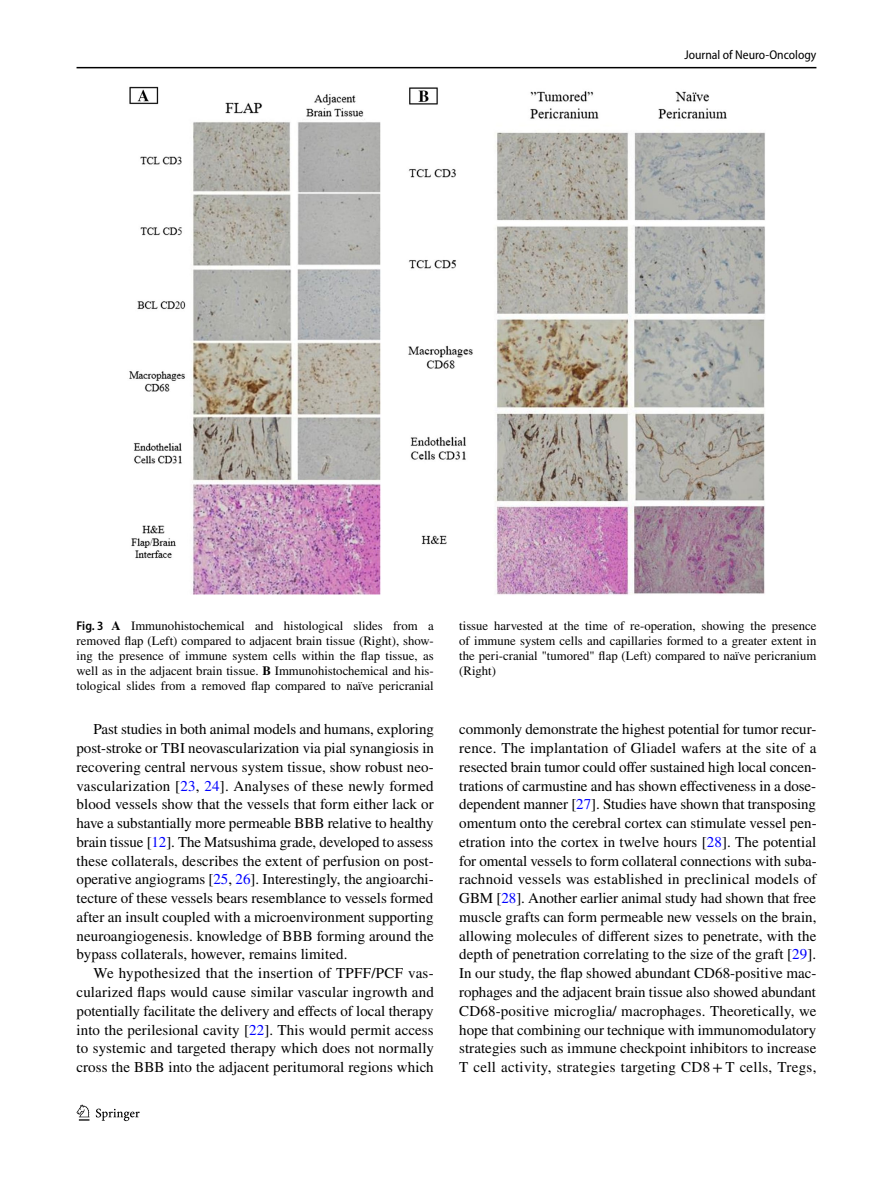
<style>
.page{position:relative;width:893px;height:1187px;background:#fff}
.page>*{position:absolute;margin:0;border:0;box-sizing:border-box;transform-origin:0 0}
.t1{font:15px/18.8px "STIX";letter-spacing:.005em;color:#000;text-align:justify}
.t2{font:12.75px/15px "STIX";color:#000;text-align:justify}
.t3{font:semi-condensed 12.75px "Myriad Pro";color:#000}
.s1{font-family:"Myriad Pro";font-weight:600;font-stretch:semi-condensed}
.s2{font-weight:700}
.s3{color:#00f}
</style>
<div class="page">
<hr style="left:77px;top:67px;width:739px;height:1px;background:#000">
<svg style="left:77px;top:1104px;width:12px;height:16px"></svg>
<svg style="left:96px;top:1108px;width:44px;height:12px"></svg>
<img style="left:129px;top:87px;width:636px;height:508px">
<p class="t3" style="left:684px;top:48px;width:134px">Journal of Neuro-Oncology</p>
<p class="t2" style="left:77px;top:619px;width:359px"><span class="s1">Fig. 3</span> <span class="s2">A</span> Immunohistochemical and histological slides from a removed flap (Left) compared to adjacent brain tissue (Right), show&shy;ing the presence of immune system cells within the flap tissue, as well as in the adjacent brain tissue. <span class="s2">B</span> Immunohistochemical and his&shy;tological slides from a removed flap compared to naïve pericranial</p>
<p class="t2" style="left:459px;top:619px;width:359px">tissue harvested at the time of re-operation, showing the presence of immune system cells and capillaries formed to a greater extent in the peri-cranial "tumored" flap (Left) compared to naïve pericranium (Right)</p>
<p class="t1" style="left:77px;top:721px;width:359px;text-indent:17px">Past studies in both animal models and humans, exploring post-stroke or TBI neovascularization via pial synangiosis in recovering central nervous system tissue, show robust neo&shy;vascularization [<span class="s3">23</span>, <span class="s3">24</span>]. Analyses of these newly formed blood vessels show that the vessels that form either lack or have a substantially more permeable BBB relative to healthy brain tissue [<span class="s3">12</span>]. The Matsushima grade, developed to assess these collaterals, describes the extent of perfusion on post&shy;operative angiograms [<span class="s3">25</span>, <span class="s3">26</span>]. Interestingly, the angioarchi&shy;tecture of these vessels bears resemblance to vessels formed after an insult coupled with a microenvironment supporting neuroangiogenesis. knowledge of BBB forming around the bypass collaterals, however, remains limited.</p>
<p class="t1" style="left:77px;top:964px;width:359px;text-indent:17px">We hypothesized that the insertion of TPFF/PCF vas&shy;cularized flaps would cause similar vascular ingrowth and potentially facilitate the delivery and effects of local therapy into the perilesional cavity [<span class="s3">22</span>]. This would permit access to systemic and targeted therapy which does not normally cross the BBB into the adjacent peritumoral regions which</p>
<p class="t1" style="left:459px;top:721px;width:359px">commonly demonstrate the highest potential for tumor recur&shy;rence. The implantation of Gliadel wafers at the site of a resected brain tumor could offer sustained high local concen&shy;trations of carmustine and has shown effectiveness in a dose&shy;dependent manner [<span class="s3">27</span>]. Studies have shown that transposing omentum onto the cerebral cortex can stimulate vessel pen&shy;etration into the cortex in twelve hours [<span class="s3">28</span>]. The potential for omental vessels to form collateral connections with suba&shy;rachnoid vessels was established in preclinical models of GBM [<span class="s3">28</span>]. Another earlier animal study had shown that free muscle grafts can form permeable new vessels on the brain, allowing molecules of different sizes to penetrate, with the depth of penetration correlating to the size of the graft [<span class="s3">29</span>].<br>In our study, the flap showed abundant CD68-positive mac&shy;rophages and the adjacent brain tissue also showed abundant CD68-positive microglia/ macrophages. Theoretically, we hope that combining our technique with immunomodulatory strategies such as immune checkpoint inhibitors to increase T cell activity, strategies targeting CD8+T cells, Tregs,</p>
</div>
